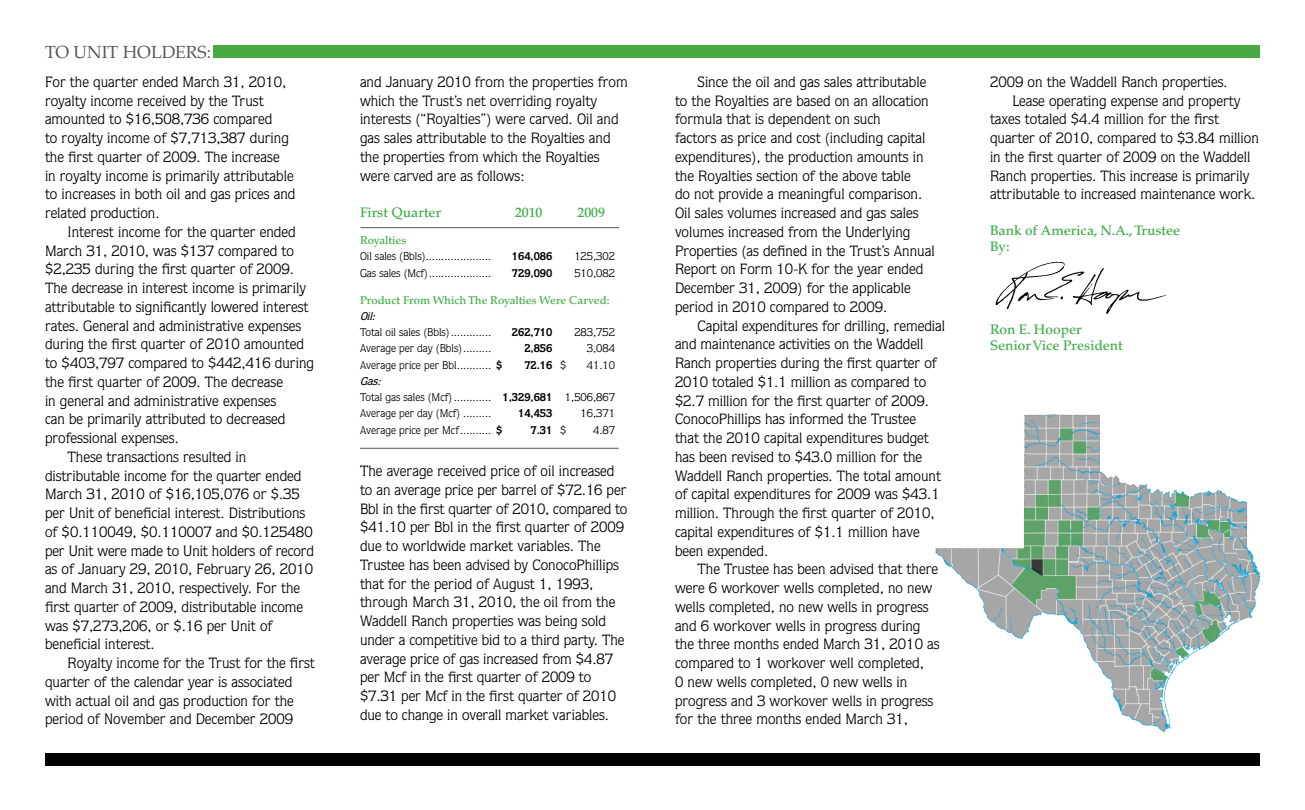
<style>
.page{position:relative;width:1305px;height:810px;background:#fff}
.page>*{position:absolute;margin:0;border:0;box-sizing:border-box;transform-origin:0 0}
.t1{font:17.5px "Palatino LT Std";color:#58595b}
.t2{font:15px/18.8px "Quorum Std";color:#000}
.t3{font:500 13.75px/16.5px "Palatino LT Std";color:#41ad49}
.t4{font:11.25px/16.2px "Quorum Std";color:#000}
.t5{font:500 11.25px "Palatino LT Std";color:#41ad49}
.t6{font:700 11.25px "Quorum Std";color:#000}
.t7{font:italic 500 11.25px "Quorum Std";color:#000}
.s1{font-weight:700}
.s2{font-weight:400}
.s3{font-weight:500;font-style:italic}
</style>
<div class="page">
<img style="left:935px;top:414px;width:326px;height:318px">
<img style="left:995px;top:261px;width:171px;height:53px">
<hr style="left:360px;top:227px;width:259px;height:1px;background:#58595b">
<hr style="left:360px;top:448px;width:259px;height:1px;background:#58595b">
<div style="left:213px;top:45px;width:1047px;height:13px;background:#49a942"></div>
<div style="left:45px;top:753px;width:1215px;height:12px;background:#000"></div>
<p class="t1" style="left:45px;top:41px;width:168px">TO UNIT HOLDERS:</p>
<p class="t2" style="left:45px;top:72px;width:252px">For the quarter ended March 31, 2010, royalty income received by the Trust amounted to $16,508,736 compared<br>to royalty income of $7,713,387 during the first quarter of 2009. The increase<br>in royalty income is primarily attributable to increases in both oil and gas prices and related production.</p>
<p class="t2" style="left:68px;top:222px;width:230px">Interest income for the quarter ended</p>
<p class="t2" style="left:45px;top:241px;width:250px">March 31, 2010, was $137 compared to</p>
<p class="t2" style="left:45px;top:260px;width:251px">$2,235 during the first quarter of 2009.</p>
<p class="t2" style="left:45px;top:279px;width:263px">The decrease in interest income is primarily</p>
<p class="t2" style="left:45px;top:297px;width:265px">attributable to significantly lowered interest</p>
<p class="t2" style="left:45px;top:316px;width:258px">rates. General and administrative expenses</p>
<p class="t2" style="left:45px;top:335px;width:261px">during the first quarter of 2010 amounted</p>
<p class="t2" style="left:45px;top:354px;width:271px">to $403,797 compared to $442,416 during</p>
<p class="t2" style="left:45px;top:372px;width:240px">the first quarter of 2009. The decrease</p>
<p class="t2" style="left:45px;top:391px;width:233px">in general and administrative expenses</p>
<p class="t2" style="left:45px;top:410px;width:242px">can be primarily attributed to decreased</p>
<p class="t2" style="left:45px;top:429px;width:135px">professional expenses.</p>
<p class="t2" style="left:68px;top:447px;width:180px">These transactions resulted in</p>
<p class="t2" style="left:45px;top:466px;width:258px">distributable income for the quarter ended</p>
<p class="t2" style="left:45px;top:485px;width:256px">March 31, 2010 of $16,105,076 or $.35</p>
<p class="t2" style="left:45px;top:504px;width:262px">per Unit of beneficial interest. Distributions</p>
<p class="t2" style="left:45px;top:522px;width:269px">of $0.110049, $0.110007 and $0.125480</p>
<p class="t2" style="left:45px;top:541px;width:271px">per Unit were made to Unit holders of record</p>
<p class="t2" style="left:45px;top:560px;width:270px">as of January 29, 2010, February 26, 2010</p>
<p class="t2" style="left:45px;top:579px;width:257px">and March 31, 2010, respectively. For the</p>
<p class="t2" style="left:45px;top:597px;width:260px">first quarter of 2009, distributable income</p>
<p class="t2" style="left:45px;top:616px;width:229px">was $7,273,206, or $.16 per Unit of</p>
<p class="t2" style="left:45px;top:635px;width:111px">beneficial interest.</p>
<p class="t2" style="left:68px;top:654px;width:249px">Royalty income for the Trust for the first</p>
<p class="t2" style="left:45px;top:672px;width:249px">quarter of the calendar year is associated</p>
<p class="t2" style="left:45px;top:691px;width:250px">with actual oil and gas production for the</p>
<p class="t2" style="left:45px;top:710px;width:250px">period of November and December 2009</p>
<p class="t2" style="left:360px;top:72px;width:269px">and January 2010 from the properties from which the Trust’s net overriding royalty interests (“Royalties”) were carved. Oil and gas sales attributable to the Royalties and the properties from which the Royalties were carved are as follows:</p>
<p class="t3" style="left:360px;top:204px;width:83px">First Quarter</p>
<p class="t3" style="left:515px;top:204px;width:29px">2010</p>
<p class="t3" style="left:577px;top:204px;width:29px">2009</p>
<p class="t5" style="left:360px;top:234px;width:48px">Royalties</p>
<p class="t4" style="left:360px;top:248px;width:133px">Oil sales (Bbls).....................</p>
<p class="t6" style="left:512px;top:250px;width:42px">164,086</p>
<p class="t4" style="left:574px;top:248px;width:42px">125,302</p>
<p class="t4" style="left:360px;top:265px;width:133px">Gas sales (Mcf)....................</p>
<p class="t6" style="left:512px;top:266px;width:42px">729,090</p>
<p class="t4" style="left:574px;top:265px;width:42px">510,082</p>
<p class="t5" style="left:360px;top:293px;width:251px">Product From Which The Royalties Were Carved:</p>
<p class="t7" style="left:360px;top:309px;width:20px">Oil:</p>
<p class="t4" style="left:360px;top:324px;width:133px">Total oil sales (Bbls).............</p>
<p class="t6" style="left:512px;top:325px;width:42px">262,710</p>
<p class="t4" style="left:574px;top:324px;width:42px">283,752</p>
<p class="t4" style="left:360px;top:340px;width:133px">Average per day (Bbls).........</p>
<p class="t6" style="left:524px;top:342px;width:30px">2,856</p>
<p class="t4" style="left:587px;top:340px;width:30px">3,084</p>
<p class="t4" style="left:360px;top:357px;width:144px">Average price per Bbl........... <span class="s1">$</span></p>
<p class="t6" style="left:524px;top:358px;width:43px">72.16 <span class="s2">$</span></p>
<p class="t4" style="left:587px;top:357px;width:30px">41.10</p>
<p class="t4" style="left:360px;top:373px;width:257px"><span class="s3">Gas:<br></span>Total gas sales (Mcf)............ <span class="s1">1,329,681</span> 1,506,867<br>Average per day (Mcf) .........</p>
<p class="t6" style="left:518px;top:407px;width:36px">14,453</p>
<p class="t4" style="left:581px;top:405px;width:36px">16,371</p>
<p class="t4" style="left:360px;top:422px;width:144px">Average price per Mcf.......... <span class="s1">$</span></p>
<p class="t6" style="left:531px;top:423px;width:37px">7.31 <span class="s2">$</span></p>
<p class="t4" style="left:593px;top:422px;width:23px">4.87</p>
<p class="t2" style="left:360px;top:462px;width:269px">The average received price of oil increased to an average price per barrel of $72.16 per Bbl in the first quarter of 2010, compared to $41.10 per Bbl in the first quarter of 2009 due to worldwide market variables. The Trustee has been advised by ConocoPhillips that for the period of August 1, 1993, through March 31, 2010, the oil from the Waddell Ranch properties was being sold under a competitive bid to a third party. The average price of gas increased from $4.87 per Mcf in the first quarter of 2009 to $7.31 per Mcf in the first quarter of 2010 due to change in overall market variables.</p>
<p class="t2" style="left:675px;top:72px;width:261px;text-indent:22px">Since the oil and gas sales attributable to the Royalties are based on an allocation formula that is dependent on such<br>factors as price and cost (including capital expenditures), the production amounts in the Royalties section of the above table<br>do not provide a meaningful comparison.<br>Oil sales volumes increased and gas sales volumes increased from the Underlying Properties (as defined in the Trust’s Annual Report on Form 10-K for the year ended December 31, 2009) for the applicable period in 2010 compared to 2009.</p>
<p class="t2" style="left:675px;top:316px;width:271px;text-indent:22px">Capital expenditures for drilling, remedial and maintenance activities on the Waddell Ranch properties during the first quarter of 2010 totaled $1.1 million as compared to $2.7 million for the first quarter of 2009.<br>ConocoPhillips has informed the Trustee<br>that the 2010 capital expenditures budget has been revised to $43.0 million for the Waddell Ranch properties. The total amount of capital expenditures for 2009 was $43.1 million. Through the first quarter of 2010, capital expenditures of $1.1 million have been expended.</p>
<p class="t2" style="left:675px;top:560px;width:266px;text-indent:22px">The Trustee has been advised that there were 6 workover wells completed, no new wells completed, no new wells in progress and 6 workover wells in progress during the three months ended March 31, 2010 as compared to 1 workover well completed,<br>0 new wells completed, 0 new wells in progress and 3 workover wells in progress for the three months ended March 31,</p>
<p class="t2" style="left:990px;top:72px;width:239px">2009 on the Waddell Ranch properties.</p>
<p class="t2" style="left:1012px;top:91px;width:230px">Lease operating expense and property</p>
<p class="t2" style="left:990px;top:110px;width:231px">taxes totaled $4.4 million for the first</p>
<p class="t2" style="left:990px;top:129px;width:270px">quarter of 2010, compared to $3.84 million</p>
<p class="t2" style="left:990px;top:147px;width:262px">in the first quarter of 2009 on the Waddell</p>
<p class="t2" style="left:990px;top:166px;width:261px">Ranch properties. This increase is primarily</p>
<p class="t2" style="left:990px;top:185px;width:267px">attributable to increased maintenance work.</p>
<p class="t3" style="left:990px;top:222px;width:192px">Bank of America, N.A.,Trustee<br>By:</p>
<p class="t3" style="left:990px;top:321px;width:134px">Ron E. Hooper<br>SeniorVice President</p>
</div>
